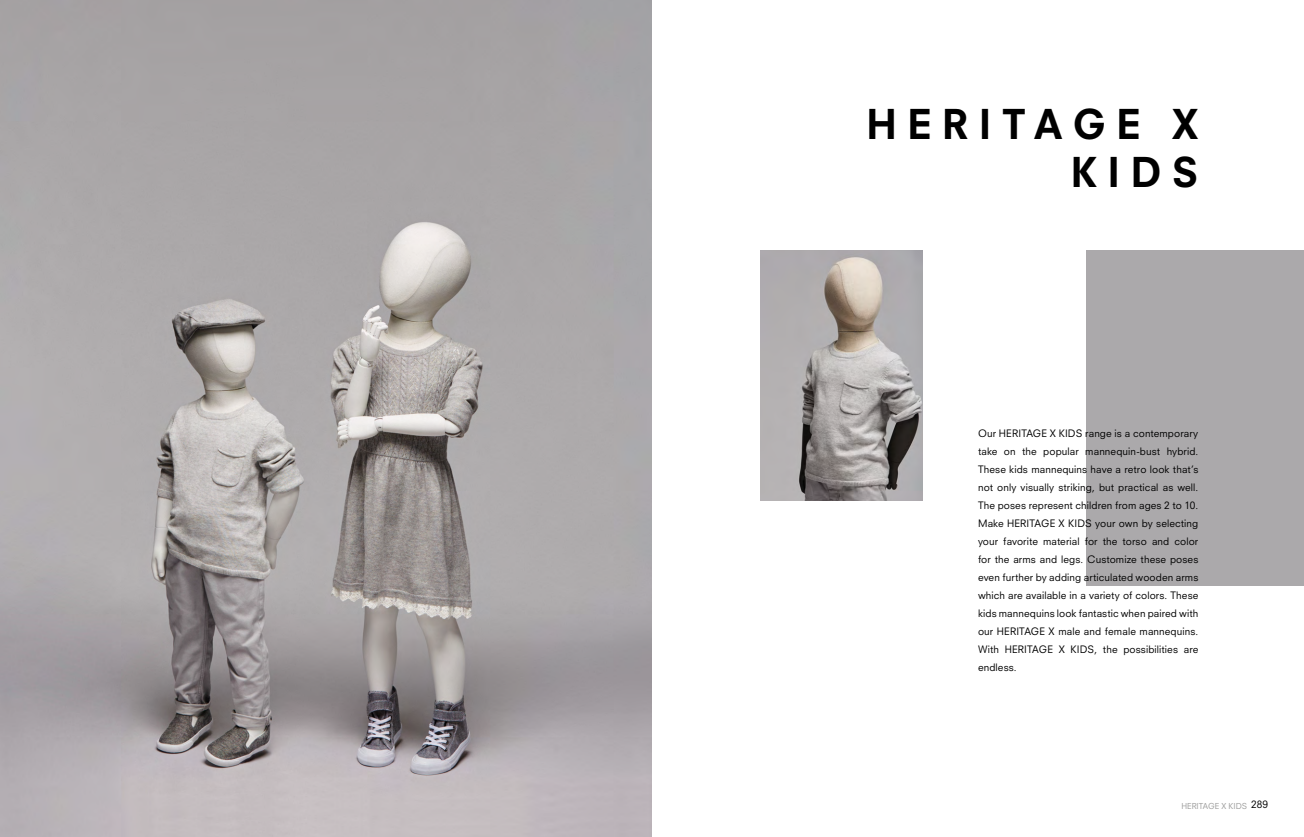
<style>
.page{position:relative;width:1304px;height:837px;background:#fff}
.page>*{position:absolute;margin:0;border:0;box-sizing:border-box;transform-origin:0 0}
.t1{font:800 40px/48px "Neuzeit SLT Std";letter-spacing:.25em;color:#000;text-align:right}
.t2{font:10px/18px "Neuzeit SLT Std";letter-spacing:.01em;color:#000;text-align:justify}
.t3{font:8px "Neuzeit SLT Std";color:#9d9d9c}
</style>
<div class="page">
<div style="left:1087px;top:250px;width:217px;height:336px;background:#aba9ab"></div>
<img style="left:0;top:0;width:652px;height:836px">
<img style="left:761px;top:250px;width:162px;height:250px">
<h1 class="t1" style="left:866px;top:100px;width:334px">HERITAGE X<br>KIDS</h1>
<p class="t2" style="left:978px;top:423px;width:222px">Our HERITAGE X KIDS range is a contemporary take on the popular mannequin-bust hybrid.<br>These kids mannequins have a retro look that’s not only visually striking, but practical as well.<br>The poses represent children from ages 2 to 10.<br>Make HERITAGE X KIDS your own by selecting your favorite material for the torso and color for the arms and legs. Customize these poses even further by adding articulated wooden arms which are available in a variety of colors. These kids mannequins look fantastic when paired with our HERITAGE X male and female mannequins.<br>With HERITAGE X KIDS, the possibilities are endless.</p>
<p class="t2" style="left:1251px;top:795px;width:18px">289</p>
<p class="t3" style="left:1181px;top:800px;width:67px">HERITAGE X KIDS</p>
</div>
